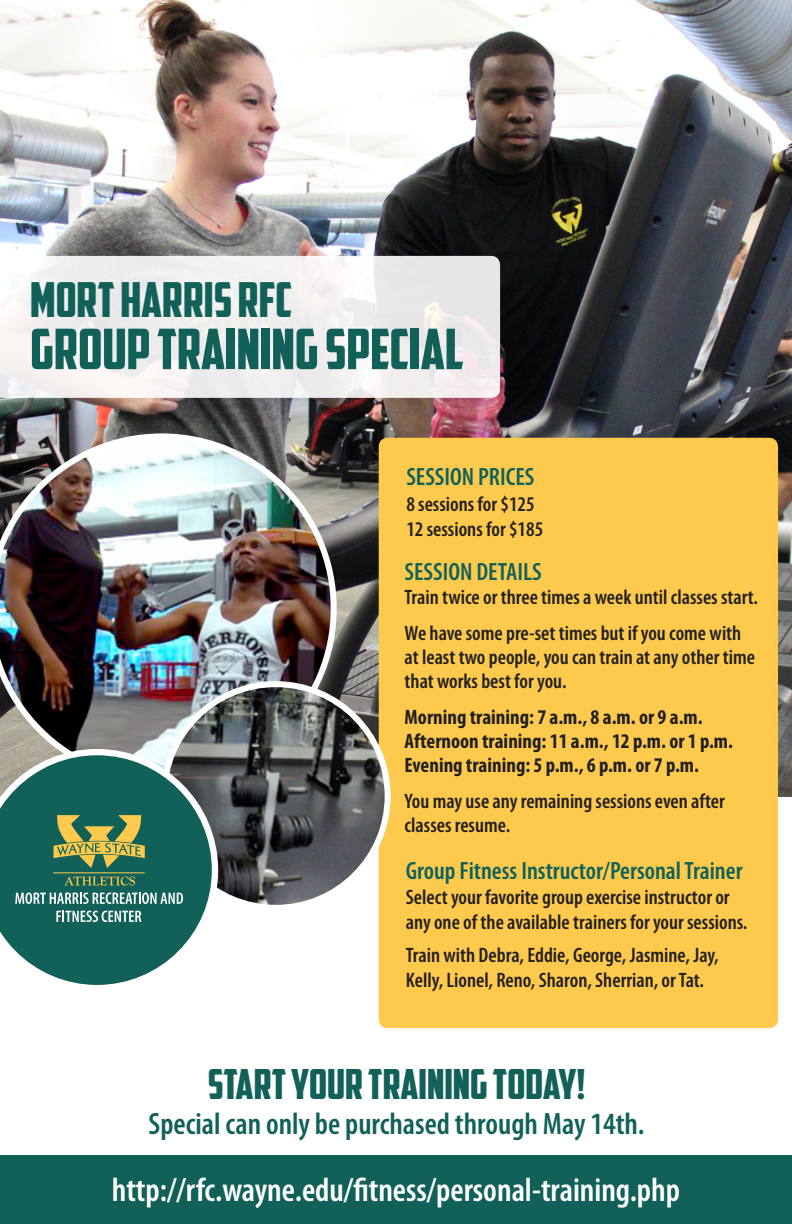
<style>
.page{position:relative;width:792px;height:1224px;background:#fff}
.page>*{position:absolute;margin:0;border:0;box-sizing:border-box;transform-origin:0 0}
.t1{font:55.6px "American Captain";color:#116158}
.t2{font:48px "American Captain";color:#116158}
.t3{font:41.2px "American Captain";color:#116158}
.t4{font:600 condensed 33.6px "Myriad Pro";color:#fff}
.t5{font:600 condensed 31px "Myriad Pro";color:#116158}
.t6{font:600 condensed 25.2px "Myriad Pro";color:#116158}
.t7{font:600 condensed 21px/24px "Myriad Pro";color:#231f20}
.t8{font:700 condensed 21px "Myriad Pro";color:#231f20}
</style>
<div class="page">
<img style="left:0;top:0;width:792px;height:796px">
<div style="left:379px;top:438px;width:399px;height:590px;background:#feca4d;border-radius:9px"></div>
<svg style="left:0;top:256px;width:500px;height:142px;fill:#f0eeed"></svg>
<div style="left:0;top:1156px;width:792px;height:68px;background:#116158"></div>
<img style="left:0;top:433px;width:337px;height:316px">
<img style="left:166px;top:684px;width:222px;height:224px">
<div style="left:161px;top:681px;width:230px;height:230px;border:6px solid #fff;border-radius:50%"></div>
<svg style="left:0;top:749px;width:218px;height:236px"></svg>
<svg style="left:54px;top:815px;width:91px;height:53px;background:#829352"></svg>
<svg style="left:65px;top:876px;width:70px;height:10px"></svg>
<hr style="left:53px;top:872px;width:92px;height:1px;background:#feca4d">
<svg style="left:15px;top:893px;width:168px;height:11px"></svg>
<svg style="left:56px;top:911px;width:85px;height:11px"></svg>
<p class="t2" style="left:30px;top:264px;width:264px">MORT HARRIS RFC</p>
<p class="t1" style="left:30px;top:307px;width:435px">GROUP TRAINING SPECIAL</p>
<p class="t6" style="left:406px;top:462px;width:130px">SESSION PRICES</p>
<p class="t7" style="left:406px;top:491px;width:130px">8 sessions for $125</p>
<p class="t7" style="left:406px;top:516px;width:138px">12 sessions for $185</p>
<p class="t6" style="left:405px;top:556px;width:139px">SESSION DETAILS</p>
<p class="t7" style="left:405px;top:585px;width:355px">Train twice or three times a week until classes start.</p>
<p class="t7" style="left:405px;top:621px;width:352px">We have some pre-set times but if you come with at least two people, you can train at any other time that works best for you.</p>
<p class="t8" style="left:405px;top:704px;width:300px">Morning training: 7 a.m., 8 a.m. or 9 a.m.</p>
<p class="t8" style="left:405px;top:728px;width:330px">Afternoon training: 11 a.m., 12 p.m. or 1 p.m.</p>
<p class="t8" style="left:405px;top:752px;width:296px">Evening training: 5 p.m., 6 p.m. or 7 p.m.</p>
<p class="t7" style="left:405px;top:789px;width:322px">You may use any remaining sessions even after classes resume.</p>
<p class="t6" style="left:406px;top:855px;width:338px">Group Fitness Instructor/Personal Trainer</p>
<p class="t7" style="left:406px;top:884px;width:343px;line-height:25.2px">Select your favorite group exercise instructor or any one of the available trainers for your sessions.</p>
<p class="t7" style="left:406px;top:942px;width:314px;line-height:25.2px">Train with Debra, Eddie, George, Jasmine, Jay,<br>Kelly, Lionel, Reno, Sharon, Sherrian, or Tat.</p>
<p class="t3" style="left:208px;top:1054px;width:379px">START YOUR TRAINING TODAY!</p>
<p class="t5" style="left:148px;top:1104px;width:498px">Special can only be purchased through May 14th.</p>
<p class="t4" style="left:112px;top:1169px;width:570px">http://rfc.wayne.edu/fitness/personal-training.php</p>
</div>
